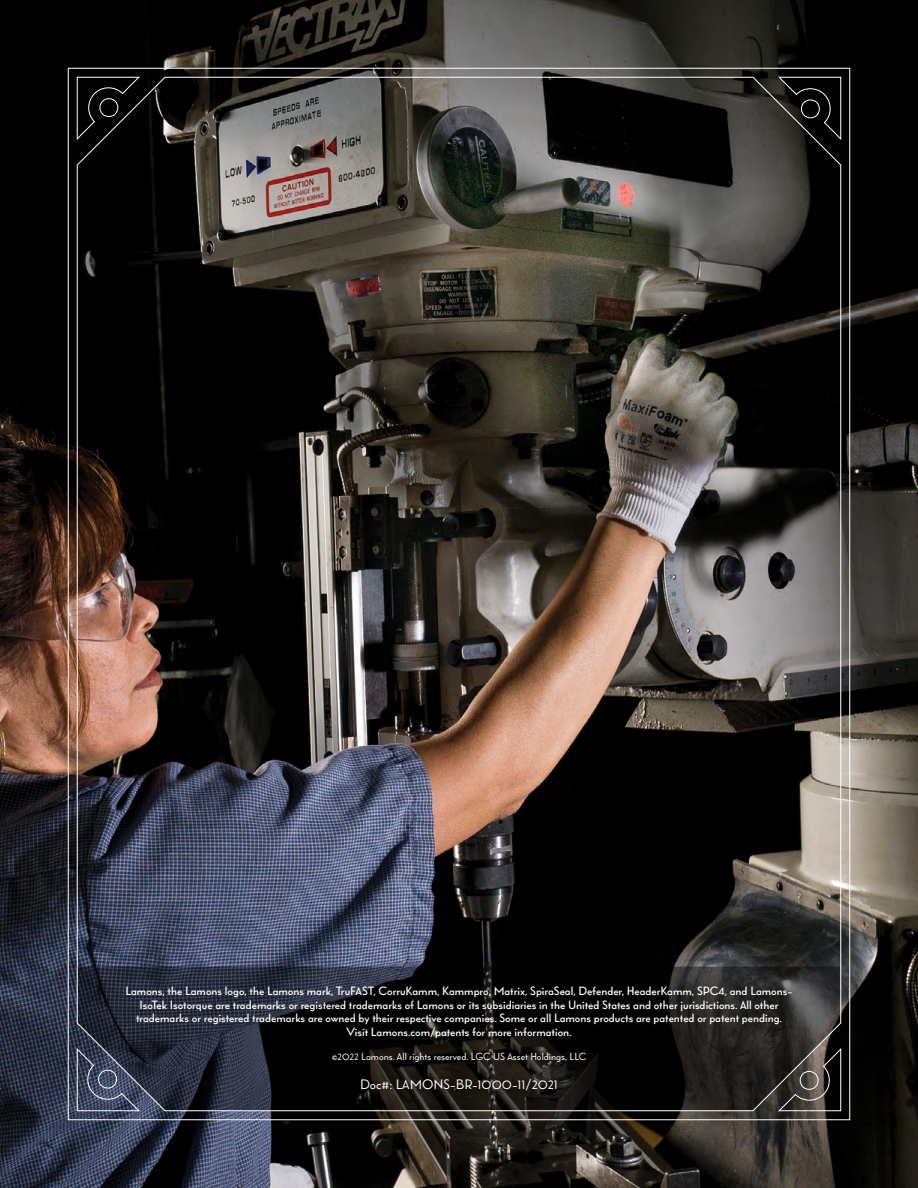
<style>
.page{position:relative;width:918px;height:1188px;background:#fff}
.page>*{position:absolute;margin:0;border:0;box-sizing:border-box;transform-origin:0 0}
.t1{font:12px "Wright Roman";color:#fff}
.t2{font:600 10.5px/13.5px "Wright Roman";color:#fff;text-align:center}
.t3{font:9px "Wright Roman";color:#fff}
</style>
<div class="page">
<img style="left:0;top:0;width:918px;height:1188px">
<img style="left:76px;top:76px;width:766px;height:1036px">
<div style="left:346px;top:1071px;width:213px;height:27px;background:#000;opacity:.75"></div>
<p class="t2" style="left:126px;top:984px;width:668px">Lamons, the Lamons logo, the Lamons mark, TruFAST, CorruKamm, Kammpro, Matrix, SpiraSeal, Defender, HeaderKamm, SPC4, and Lamons-IsoTek Isotorque are trademarks or registered trademarks of Lamons or its subsidiaries in the United States and other jurisdictions. All other trademarks or registered trademarks are owned by their respective companies. Some or all Lamons products are patented or patent pending.<br>Visit Lamons.com/patents for more information.</p>
<p class="t3" style="left:332px;top:1050px;width:256px">©2022 Lamons. All rights reserved. LGC US Asset Holdings, LLC</p>
<p class="t1" style="left:360px;top:1075px;width:199px">Doc#: LAMONS-BR-1000-11/2021</p>
</div>
